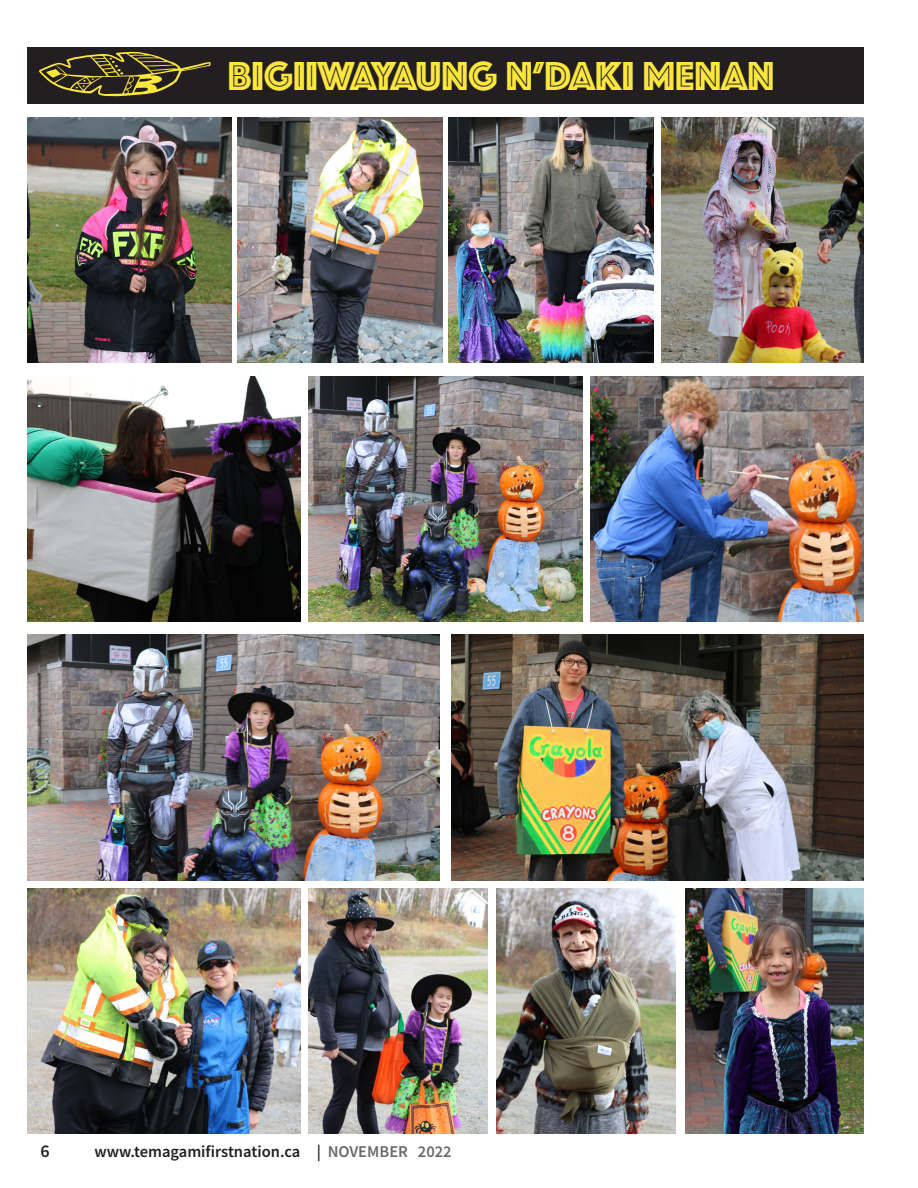
<style>
.page{position:relative;width:918px;height:1188px;background:#fff}
.page>*{position:absolute;margin:0;border:0;box-sizing:border-box;transform-origin:0 0}
.t1{font:42px "Phosphate Inline";color:#fce73e}
.t2{font:600 18px "Source Sans Pro";color:#231f20}
.t3{font:600 16.5px "Source Sans Pro";color:#231f20}
.s1{color:#69696c}
</style>
<div class="page">
<div style="left:27px;top:47px;width:837px;height:57px;background:#231f20"></div>
<svg style="left:39px;top:52px;width:172px;height:44px"></svg>
<img style="left:27px;top:635px;width:413px;height:245px">
<img style="left:27px;top:376px;width:274px;height:246px">
<img style="left:27px;top:889px;width:274px;height:245px">
<img style="left:451px;top:635px;width:413px;height:245px">
<img style="left:309px;top:376px;width:273px;height:246px">
<img style="left:309px;top:889px;width:178px;height:245px">
<img style="left:497px;top:889px;width:179px;height:245px">
<img style="left:685px;top:889px;width:179px;height:245px">
<img style="left:590px;top:376px;width:274px;height:246px">
<img style="left:27px;top:117px;width:205px;height:246px">
<img style="left:238px;top:117px;width:205px;height:246px">
<img style="left:448px;top:117px;width:205px;height:246px">
<img style="left:661px;top:117px;width:203px;height:246px">
<h1 class="t1" style="left:228px;top:46px;width:548px">BIGIIWAYAUNG N’DAKI MENAN</h1>
<p class="t2" style="left:40px;top:1140px;width:11px">6</p>
<p class="t3" style="left:94px;top:1141px;width:359px">www.temagamifirstnation.ca | <span class="s1">NOVEMBER 2022</span></p>
</div>
